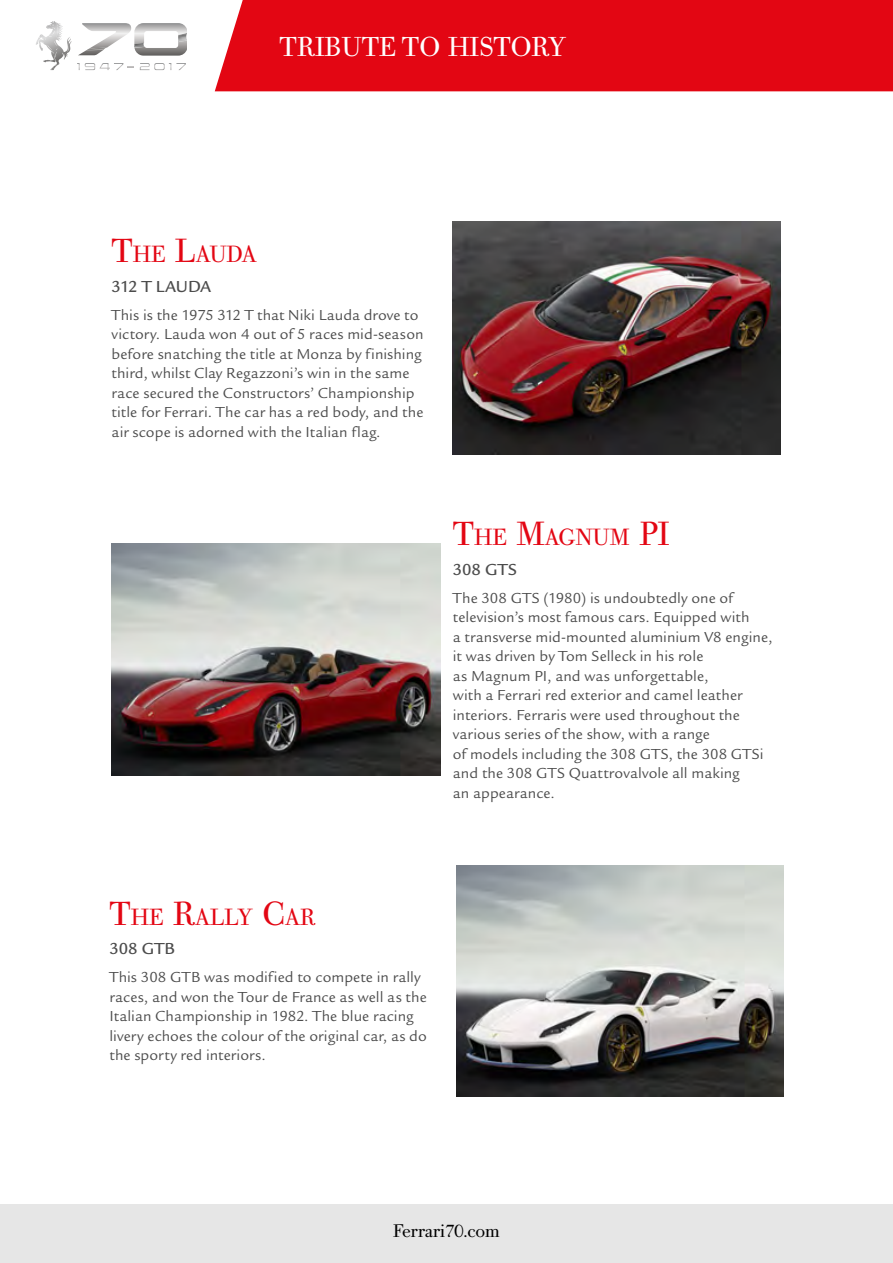
<style>
.page{position:relative;width:893px;height:1263px;background:#fff}
.page>*{position:absolute;margin:0;border:0;box-sizing:border-box;transform-origin:0 0}
.t1{font:27px "Bodoni Old Face BQ";color:#fff}
.t2{font:23.1px "Bodoni Old Face BQ";color:#e30613}
.t3{font:18px "Bodoni Old Face BQ";color:#000}
.t4{font:500 16.5px "Legacy Sans EFOP";color:#4c4c4c}
.t5{font:500 16.5px "Legacy Sans EFOP";letter-spacing:-.025em;color:#4c4c4c}
.t6{font:15px/19.5px "Legacy Sans EFOP";letter-spacing:.005em;color:#4c4c4c}
.s1{font-size:33px}
</style>
<div class="page">
<div style="left:215px;top:0;width:678px;height:91px;background:#e30613"></div>
<div style="left:0;top:1205px;width:893px;height:58px;background:#e6e6e6"></div>
<svg style="left:36px;top:21px;width:18px;height:24px"></svg>
<svg style="left:82px;top:23px;width:105px;height:32px"></svg>
<svg style="left:77px;top:63px;width:57px;height:7px"></svg>
<svg style="left:140px;top:63px;width:46px;height:7px"></svg>
<img style="left:453px;top:221px;width:327px;height:233px">
<img style="left:112px;top:544px;width:328px;height:232px">
<img style="left:456px;top:865px;width:327px;height:231px">
<h1 class="t1" style="left:280px;top:30px;width:288px">TRIBUTE TO HISTORY</h1>
<h2 class="t2" style="left:112px;top:240px;width:147px"><span class="s1">T</span>HE <span class="s1">L</span>AUDA</h2>
<p class="t5" style="left:112px;top:276px;width:101px">312 T LAUDA</p>
<p class="t6" style="left:112px;top:305px;width:313px">This is the 1975 312 T that Niki Lauda drove to victory. Lauda won 4 out of 5 races mid-season before snatching the title at Monza by finishing third, whilst Clay Regazzoni’s win in the same race secured the Constructors’ Championship title for Ferrari. The car has a red body, and the air scope is adorned with the Italian flag.</p>
<h2 class="t2" style="left:453px;top:523px;width:218px"><span class="s1">T</span>HE <span class="s1">M</span>AGNUM <span class="s1">PI</span></h2>
<p class="t4" style="left:453px;top:559px;width:66px">308 GTS</p>
<p class="t6" style="left:453px;top:588px;width:321px">The 308 GTS (1980) is undoubtedly one of television’s most famous cars. Equipped with<br>a transverse mid-mounted aluminium V8 engine, it was driven by Tom Selleck in his role<br>as Magnum PI, and was unforgettable,<br>with a Ferrari red exterior and camel leather interiors. Ferraris were used throughout the various series of the show, with a range<br>of models including the 308 GTS, the 308 GTSi and the 308 GTS Quattrovalvole all making<br>an appearance.</p>
<h2 class="t2" style="left:109px;top:903px;width:207px"><span class="s1">T</span>HE <span class="s1">R</span>ALLY <span class="s1">C</span>AR</h2>
<p class="t4" style="left:109px;top:939px;width:67px">308 GTB</p>
<p class="t6" style="left:109px;top:967px;width:319px">This 308 GTB was modified to compete in rally races, and won the Tour de France as well as the Italian Championship in 1982. The blue racing livery echoes the colour of the original car, as do the sporty red interiors.</p>
<p class="t3" style="left:393px;top:1220px;width:108px">Ferrari70.com</p>
</div>
